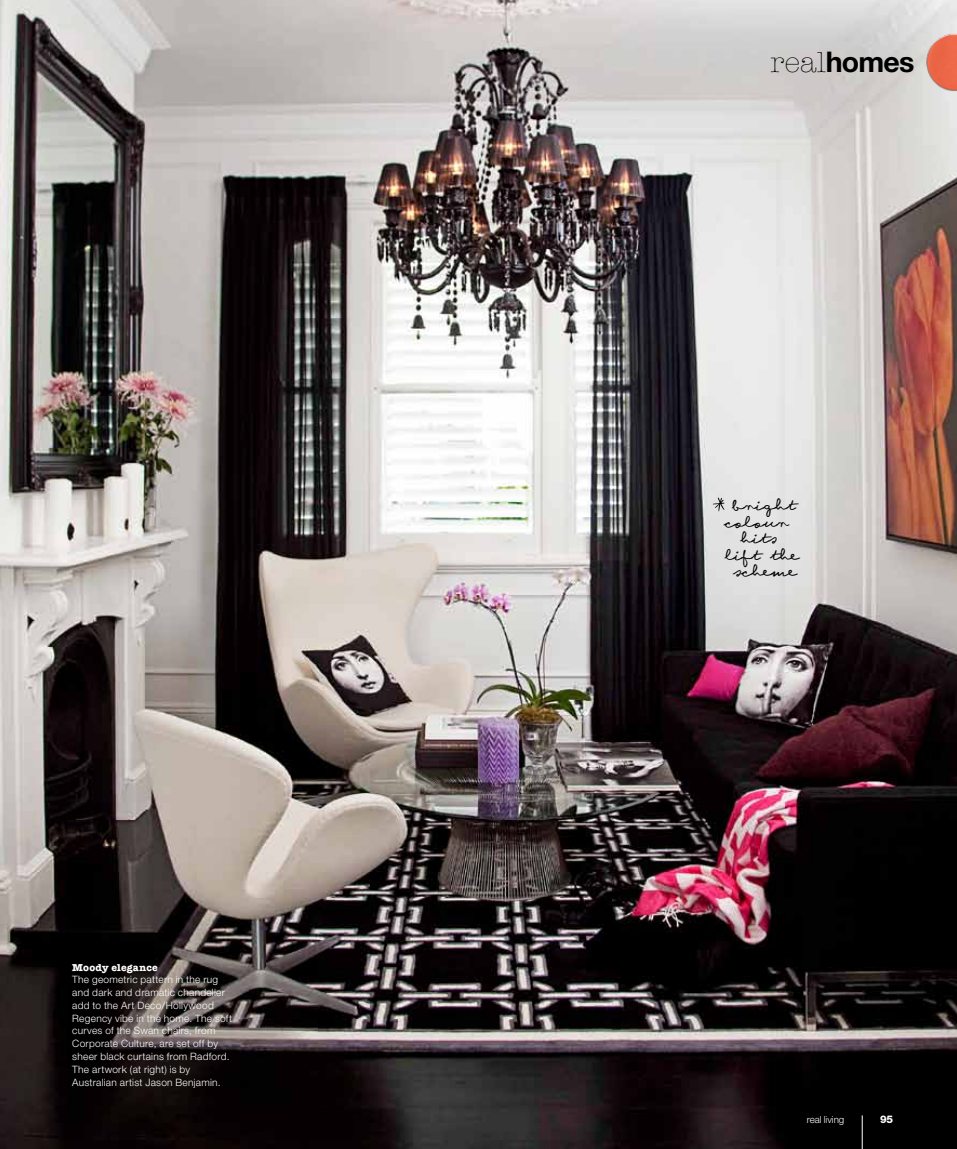
<style>
.page{position:relative;width:957px;height:1149px;background:#fff}
.page>*{position:absolute;margin:0;border:0;box-sizing:border-box;transform-origin:0 0}
.t1{font:700 28.5px "Helvetica Neue";color:#000}
.t2{font:italic 18px/16.5px "PT Script Ventus";color:#000;text-align:center}
.t3{font:800 10.5px "Helvetica Neue";color:#fff}
.t4{font:300 10.2px/12.8px "Helvetica Neue";letter-spacing:.025em;color:#fff}
.t5{font:700 10.2px "American Typewriter";letter-spacing:.02em;color:#fff}
.t6{font:300 9.75px "Helvetica Neue";color:#fff}
.s1{font-family:"American Typewriter";font-weight:300}
</style>
<div class="page">
<img style="left:1px;top:0;width:956px;height:1148px">
<svg style="left:713px;top:497px;width:11px;height:14px"></svg>
<hr style="left:862px;top:1114px;width:1px;height:34px;background:#fff">
<img style="left:924px;top:32px;width:33px;height:61px">
<p class="t5" style="left:72px;top:960px;width:87px">Moody elegance</p>
<p class="t4" style="left:72px;top:972px;width:161px">The geometric pattern in the rug and dark and dramatic chandelier add to the Art Deco/Hollywood<br>Regency vibe in the home. The soft curves of the Swan chairs, from<br>Corporate Culture, are set off by sheer black curtains from Radford.<br>The artwork (at right) is by<br>Australian artist Jason Benjamin.</p>
<h1 class="t1" style="left:770px;top:44px;width:146px"><span class="s1">real</span>homes</h1>
<h2 class="t2" style="left:725px;top:497px;width:90px">bright colour hits liftthe scheme</h2>
<p class="t6" style="left:806px;top:1113px;width:39px">real living</p>
<p class="t3" style="left:880px;top:1112px;width:15px">95</p>
</div>
